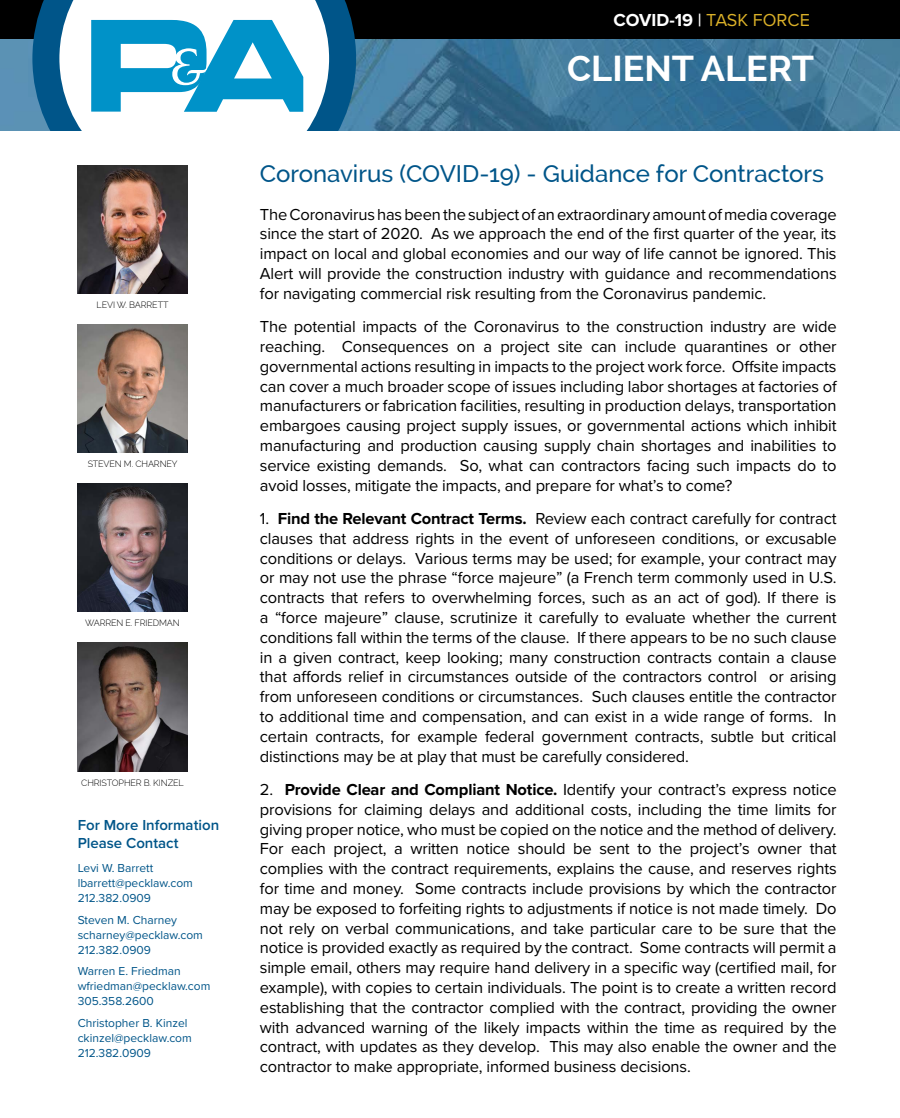
<style>
.page{position:relative;width:900px;height:1118px;background:#fff}
.page>*{position:absolute;margin:0;border:0;box-sizing:border-box;transform-origin:0 0}
.t1{font:700 36px "Raleway";color:#fff}
.t2{font:500 24px "Raleway";color:#005589}
.t3{font:18px "Proxima Nova";color:#dab028}
.t4{font:16.5px/19.8px "Proxima Nova";letter-spacing:-.01em;color:#000;text-align:justify}
.t5{font:600 15px/18px "Proxima Nova";color:#005589}
.t6{font:12px/15px "Proxima Nova";color:#005589}
.t7{font:300 9px "Raleway";letter-spacing:-.015em;color:#000}
.s1{font-weight:700;color:#fff}
.s2{font-weight:600;color:#fff}
.s3{font-weight:700}
</style>
<div class="page">
<img style="left:0;top:38px;width:900px;height:93px">
<div style="left:0;top:0;width:900px;height:38px;background:#000"></div>
<svg style="left:32px;top:0;width:324px;height:131px"></svg>
<svg style="left:91px;top:20px;width:212px;height:92px"></svg>
<img style="left:78px;top:165px;width:109px;height:129px">
<img style="left:78px;top:483px;width:109px;height:129px">
<img style="left:78px;top:643px;width:109px;height:128px">
<img style="left:78px;top:324px;width:109px;height:129px">
<p class="t7" style="left:97px;top:300px;width:73px">LEVI W. BARRETT</p>
<p class="t7" style="left:88px;top:459px;width:91px">STEVEN M. CHARNEY</p>
<p class="t7" style="left:85px;top:618px;width:96px">WARREN E. FRIEDMAN</p>
<p class="t7" style="left:81px;top:777px;width:104px">CHRISTOPHER B. KINZEL</p>
<p class="t5" style="left:78px;top:816px;width:143px">For More Information<br>Please Contact</p>
<p class="t6" style="left:78px;top:860px;width:117px">Levi W. Barrett lbarrett@pecklaw.com<br>212.382.0909</p>
<p class="t6" style="left:78px;top:912px;width:127px">Steven M. Charney scharney@pecklaw.com<br>212.382.0909</p>
<p class="t6" style="left:78px;top:964px;width:134px">Warren E. Friedman wfriedman@pecklaw.com<br>305.358.2600</p>
<p class="t6" style="left:78px;top:1015px;width:116px">Christopher B. Kinzel ckinzel@pecklaw.com<br>212.382.0909</p>
<p class="t3" style="left:614px;top:9px;width:198px"><span class="s1">COVID-19</span> <span class="s2">|</span> TASK FORCE</p>
<h1 class="t1" style="left:567px;top:47px;width:248px">CLIENT ALERT</h1>
<h2 class="t2" style="left:260px;top:159px;width:566px">Coronavirus (COVID-19) - Guidance for Contractors</h2>
<p class="t4" style="left:260px;top:204px;width:578px">The Coronavirus has been the subject of an extraordinary amount of media coverage since the start of 2020. As we approach the end of the first quarter of the year, its impact on local and global economies and our way of life cannot be ignored. This Alert will provide the construction industry with guidance and recommendations for navigating commercial risk resulting from the Coronavirus pandemic.</p>
<p class="t4" style="left:260px;top:317px;width:578px">The potential impacts of the Coronavirus to the construction industry are wide reaching. Consequences on a project site can include quarantines or other governmental actions resulting in impacts to the project work force. Offsite impacts can cover a much broader scope of issues including labor shortages at factories of manufacturers or fabrication facilities, resulting in production delays, transportation embargoes causing project supply issues, or governmental actions which inhibit manufacturing and production causing supply chain shortages and inabilities to service existing demands. So, what can contractors facing such impacts do to avoid losses, mitigate the impacts, and prepare for what’s to come?</p>
<p class="t4" style="left:260px;top:509px;width:578px">1. <span class="s3">Find the Relevant Contract Terms.</span> Review each contract carefully for contract clauses that address rights in the event of unforeseen conditions, or excusable conditions or delays. Various terms may be used; for example, your contract may or may not use the phrase “force majeure” (a French term commonly used in U.S. contracts that refers to overwhelming forces, such as an act of god). If there is a “force majeure” clause, scrutinize it carefully to evaluate whether the current conditions fall within the terms of the clause. If there appears to be no such clause in a given contract, keep looking; many construction contracts contain a clause that affords relief in circumstances outside of the contractors control or arising from unforeseen conditions or circumstances. Such clauses entitle the contractor to additional time and compensation, and can exist in a wide range of forms. In certain contracts, for example federal government contracts, subtle but critical distinctions may be at play that must be carefully considered.</p>
<p class="t4" style="left:260px;top:780px;width:578px">2. <span class="s3">Provide Clear and Compliant Notice.</span> Identify your contract’s express notice provisions for claiming delays and additional costs, including the time limits for giving proper notice, who must be copied on the notice and the method of delivery.<br>For each project, a written notice should be sent to the project’s owner that complies with the contract requirements, explains the cause, and reserves rights for time and money. Some contracts include provisions by which the contractor may be exposed to forfeiting rights to adjustments if notice is not made timely. Do not rely on verbal communications, and take particular care to be sure that the notice is provided exactly as required by the contract. Some contracts will permit a simple email, others may require hand delivery in a specific way (certified mail, for example), with copies to certain individuals. The point is to create a written record establishing that the contractor complied with the contract, providing the owner with advanced warning of the likely impacts within the time as required by the contract, with updates as they develop. This may also enable the owner and the contractor to make appropriate, informed business decisions.</p>
</div>
